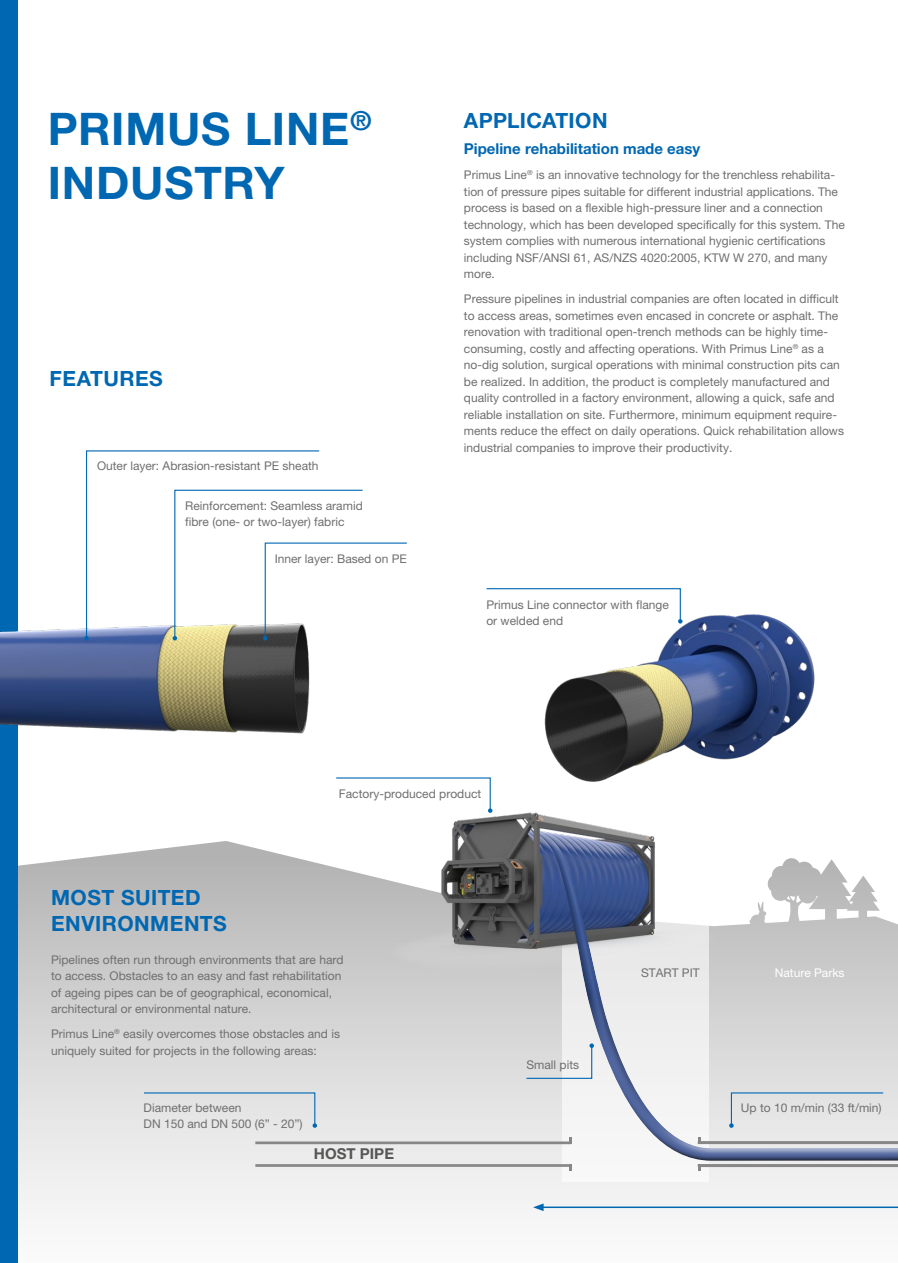
<style>
.page{position:relative;width:898px;height:1263px;background:#fff}
.page>*{position:absolute;margin:0;border:0;box-sizing:border-box;transform-origin:0 0}
.t1{font:700 45px/54px "Helvetica Neue";letter-spacing:.02em;color:#0067b2}
.t2{font:700 21px/25.5px "Helvetica Neue";letter-spacing:.02em;color:#0067b2}
.t3{font:700 15px "Helvetica Neue";color:#0067b2}
.t4{font:700 15px "Helvetica Neue";color:#575756}
.t5{font:12px/16.5px "Helvetica Neue";color:#706f6f}
.t6{font:12px "Helvetica Neue";color:#fff}
</style>
<div class="page">
<svg style="left:17px;top:771px;width:880px;height:492px"></svg>
<div style="left:0;top:0;width:17px;height:1263px;background:#0067b2"></div>
<img style="left:0;top:597px;width:310px;height:149px">
<img style="left:526px;top:614px;width:326px;height:191px">
<div style="left:561px;top:867px;width:147px;height:315px;background:#f7f7f7"></div>
<img style="left:363px;top:779px;width:378px;height:212px">
<div style="left:590px;top:978px;width:307px;height:183px;background:#000;opacity:.75"></div>
<hr style="left:255px;top:1141px;width:316px;height:3px;background:#878787">
<hr style="left:255px;top:1164px;width:316px;height:3px;background:#878787">
<svg style="left:84px;top:450px;width:323px;height:190px"></svg>
<svg style="left:525px;top:839px;width:90px;height:240px"></svg>
<svg style="left:335px;top:777px;width:157px;height:36px"></svg>
<svg style="left:486px;top:588px;width:196px;height:36px"></svg>
<div style="left:143px;top:1092px;width:174px;height:36px;background:#e5e5e5"></div>
<svg style="left:694px;top:1049px;width:203px;height:121px;background:#d0d2d7"></svg>
<hr style="left:541px;top:1206px;width:356px;height:2px;background:#0067b2">
<svg style="left:533px;top:1203px;width:10px;height:8px"></svg>
<h1 class="t1" style="left:48px;top:101px;width:325px">PRIMUS LINE<sup>®<br></sup>INDUSTRY</h1>
<h2 class="t2" style="left:50px;top:366px;width:115px">FEATURES</h2>
<p class="t5" style="left:97px;top:458px;width:223px">Outer layer: Abrasion-resistant PE sheath</p>
<p class="t5" style="left:185px;top:497px;width:179px">Reinforcement: Seamless aramid fibre (one- or two-layer) fabric</p>
<p class="t5" style="left:274px;top:550px;width:134px">Inner layer: Based on PE</p>
<h2 class="t2" style="left:463px;top:107px;width:145px">APPLICATION</h2>
<p class="t3" style="left:463px;top:139px;width:238px">Pipeline rehabilitation made easy</p>
<p class="t5" style="left:463px;top:166px;width:382px">Primus Line<sup>®</sup> is an innovative technology for the trenchless rehabilita&shy;tion of pressure pipes suitable for different industrial applications. The process is based on a flexible high-pressure liner and a connection technology, which has been developed specifically for this system. The system complies with numerous international hygienic certifications including NSF/ANSI 61, AS/NZS 4020:2005, KTW W 270, and many more.</p>
<p class="t5" style="left:463px;top:290px;width:381px">Pressure pipelines in industrial companies are often located in difficult to access areas, sometimes even encased in concrete or asphalt. The renovation with traditional open-trench methods can be highly time&shy;consuming, costly and affecting operations. With Primus Line<sup>®</sup> as a no-dig solution, surgical operations with minimal construction pits can be realized. In addition, the product is completely manufactured and quality controlled in a factory environment, allowing a quick, safe and reliable installation on site. Furthermore, minimum equipment require&shy;ments reduce the effect on daily operations. Quick rehabilitation allows industrial companies to improve their productivity.</p>
<p class="t5" style="left:486px;top:596px;width:184px">Primus Line connector with flange or welded end</p>
<p class="t5" style="left:339px;top:785px;width:144px">Factory-produced product</p>
<h2 class="t2" style="left:51px;top:885px;width:177px">MOST SUITED<br>ENVIRONMENTS</h2>
<p class="t5" style="left:51px;top:951px;width:294px">Pipelines often run through environments that are hard to access. Obstacles to an easy and fast rehabilitation of ageing pipes can be of geographical, economical, architectural or environmental nature.</p>
<p class="t5" style="left:51px;top:1026px;width:290px">Primus Line<sup>®</sup> easily overcomes those obstacles and is uniquely suited for projects in the following areas:</p>
<p class="t5" style="left:526px;top:1056px;width:54px">Small pits</p>
<p class="t5" style="left:641px;top:965px;width:60px">START PIT</p>
<p class="t6" style="left:774px;top:966px;width:71px">Nature Parks</p>
<p class="t5" style="left:144px;top:1099px;width:160px">Diameter between<br>DN 150 and DN 500 (6” - 20”)</p>
<p class="t5" style="left:740px;top:1099px;width:142px">Up to 10 m/min (33 ft/min)</p>
<p class="t4" style="left:314px;top:1144px;width:82px">HOST PIPE</p>
</div>
